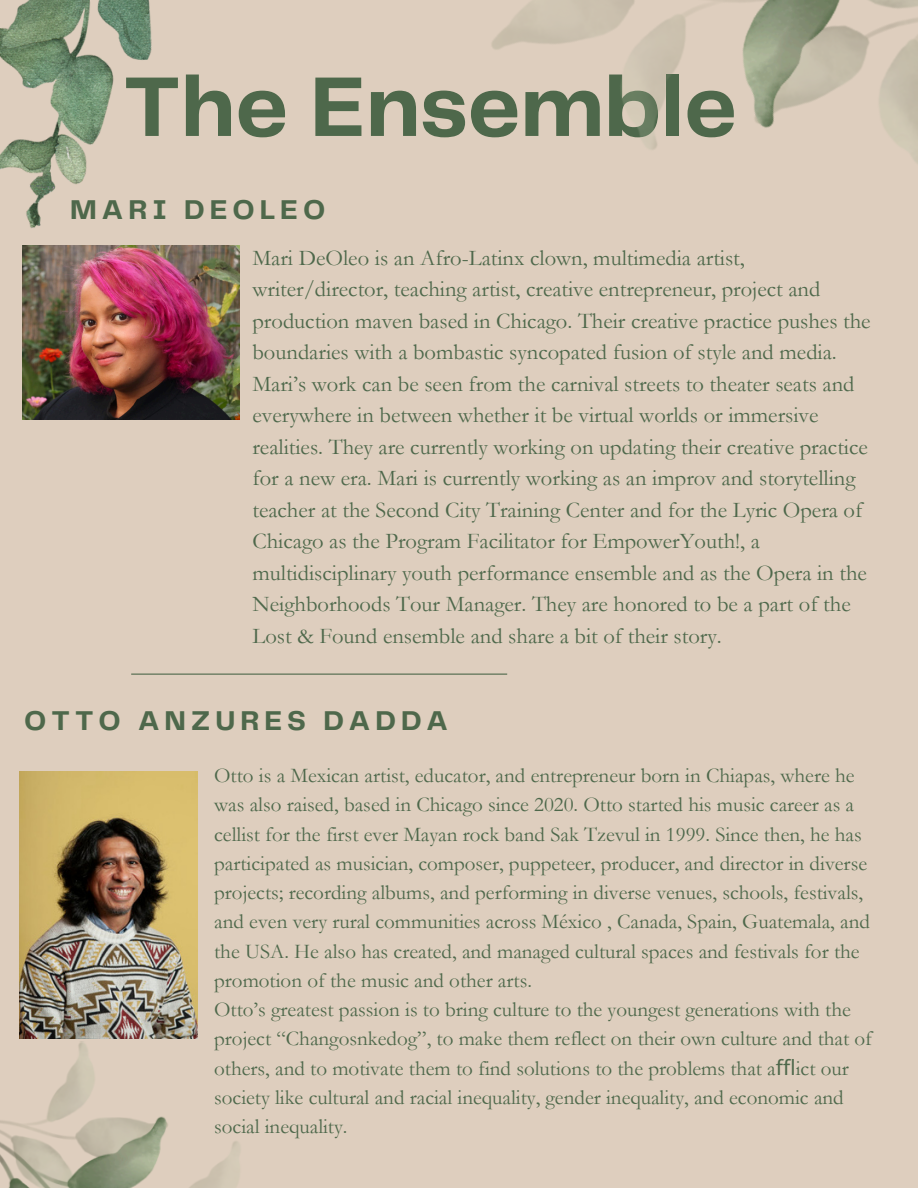
<style>
.page{position:relative;width:918px;height:1188px;background:#decebe}
.page>*{position:absolute;margin:0;border:0;box-sizing:border-box;transform-origin:0 0}
.t1{font:700 87.75px "Telegraf";color:#4e684b}
.t2{font:700 28.2px "Telegraf";letter-spacing:.18em;color:#4e684b}
.t3{font:22.5px/31.5px "Garamond";color:#4e684b}
.t4{font:21px/29.2px "Garamond";color:#4e684b}
.s1{font-family:"Noto Sans"}
</style>
<div class="page">
<hr style="left:131px;top:674px;width:376px;height:1px;background:#4e684b">
<img style="left:0;top:0;width:152px;height:228px">
<img style="left:492px;top:0;width:426px;height:163px">
<img style="left:0;top:1035px;width:240px;height:153px">
<img style="left:22px;top:246px;width:218px;height:174px">
<img style="left:20px;top:771px;width:178px;height:268px">
<p class="t1" style="left:123px;top:69px;width:615px">The Ensemble</p>
<p class="t2" style="left:70px;top:197px;width:257px">MARI DEOLEO</p>
<h2 class="t3" style="left:252px;top:242px;width:620px">Mari DeOleo is an Afro-Latinx clown, multimedia artist, writer/director, teaching artist, creative entrepreneur, project and production maven based in Chicago. Their creative practice pushes the boundaries with a bombastic syncopated fusion of style and media.<br>Mari’s work can be seen from the carnival streets to theater seats and everywhere in between whether it be virtual worlds or immersive realities. They are currently working on updating their creative practice for a new era. Mari is currently working as an improv and storytelling teacher at the Second City Training Center and for the Lyric Opera of Chicago as the Program Facilitator for EmpowerYouth!, a multidisciplinary youth performance ensemble and as the Opera in the Neighborhoods Tour Manager. They are honored to be a part of the Lost &amp; Found ensemble and share a bit of their story.</h2>
<p class="t2" style="left:24px;top:708px;width:425px">OTTO ANZURES DADDA</p>
<p class="t4" style="left:214px;top:761px;width:657px">Otto is a Mexican artist, educator, and entrepreneur born in Chiapas, where he was also raised, based in Chicago since 2020. Otto started his music career as a cellist for the first ever Mayan rock band Sak Tzevul in 1999. Since then, he has participated as musician, composer, puppeteer, producer, and director in diverse projects; recording albums, and performing in diverse venues, schools, festivals, and even very rural communities across México , Canada, Spain, Guatemala, and the USA. He also has created, and managed cultural spaces and festivals for the promotion of the music and other arts.</p>
<p class="t4" style="left:214px;top:995px;width:659px">Otto’s greatest passion is to bring culture to the youngest generations with the project “Changosnkedog”, to make them reflect on their own culture and that of others, and to motivate them to find solutions to the problems that a<span class="s1">ffl</span>ict our society like cultural and racial inequality, gender inequality, and economic and social inequality.</p>
</div>
